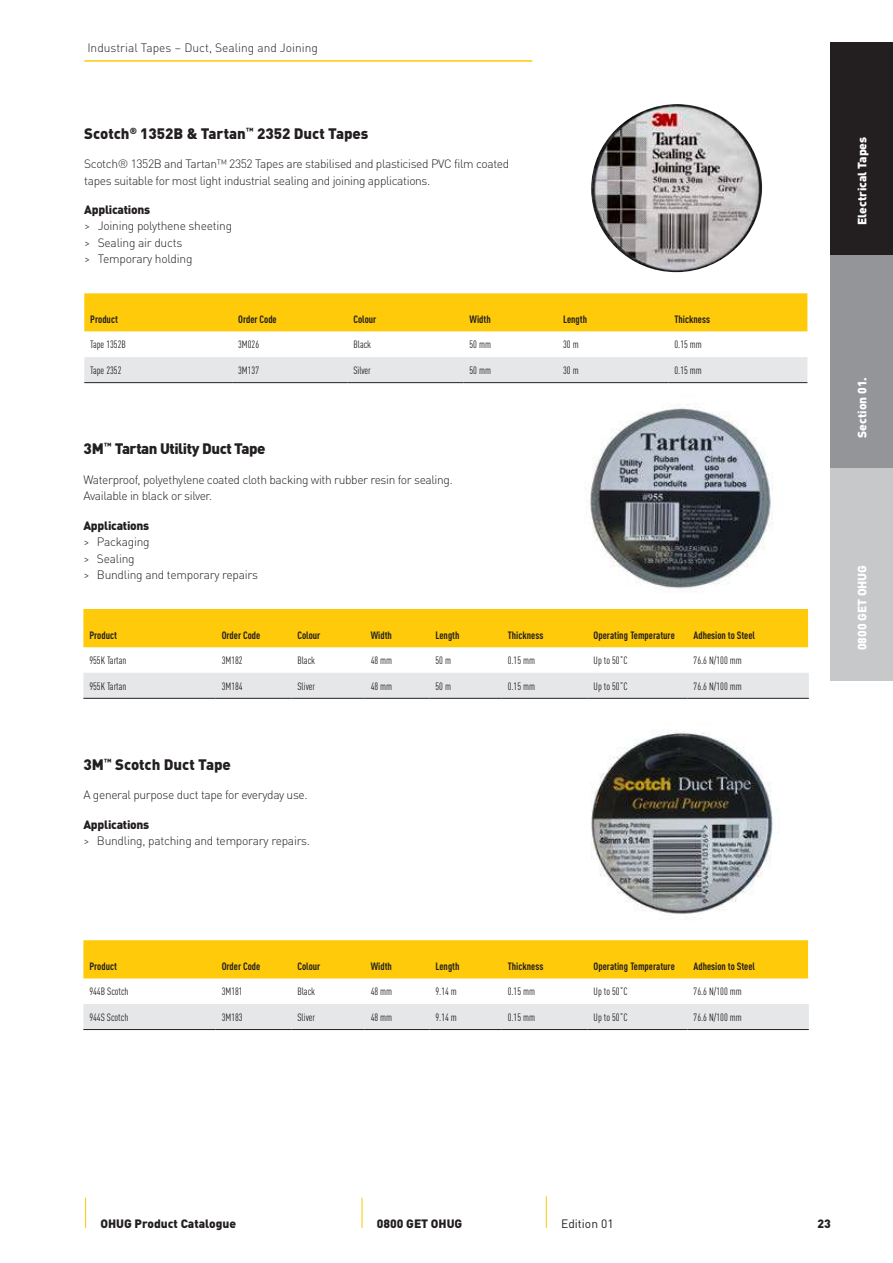
<style>
.page{position:relative;width:893px;height:1263px;background:#fff}
.page>*{position:absolute;margin:0;border:0;box-sizing:border-box;transform-origin:0 0}
.t1{font:900 15px "DIN Pro";color:#231f20}
.t2{font:900 15px "DIN Pro";letter-spacing:-.03em;color:#231f20}
.t3{font:300 12px/16.5px "DIN Pro";letter-spacing:-.03em;color:#231f20}
.t4{font:900 12px "DIN Pro";letter-spacing:-.02em;color:#231f20}
.t5{font:300 12px "DIN Pro";color:#231f20}
.t6{font:900 12px "DIN Pro";color:#fff}
.t7{font:900 12px "DIN Pro";color:#231f20}
.t8{font:12px "DIN Pro";color:#231f20}
.t9{font:condensed 10.5px "DIN Pro";color:#231f20}
.t10{font:700 condensed 10.5px "DIN Pro";color:#231f20}
</style>
<div class="page">
<div style="left:831px;top:468px;width:62px;height:212px;background:#c7c8ca"></div>
<div style="left:831px;top:255px;width:62px;height:213px;background:#939598"></div>
<div style="left:831px;top:43px;width:62px;height:212px;background:#231f20"></div>
<hr style="left:546px;top:1196px;width:1px;height:32px;background:#feca0a">
<hr style="left:361px;top:1198px;width:1px;height:30px;background:#feca0a">
<hr style="left:85px;top:1198px;width:1px;height:30px;background:#feca0a">
<div style="left:83px;top:609px;width:725px;height:38px;background:#feca0a"></div>
<div style="left:83px;top:673px;width:726px;height:25px;background:#e6e7e9"></div>
<hr style="left:83px;top:698px;width:133px;height:1px;background:#231f20">
<hr style="left:216px;top:698px;width:75px;height:1px;background:#231f20">
<hr style="left:291px;top:698px;width:74px;height:1px;background:#231f20">
<hr style="left:365px;top:698px;width:64px;height:1px;background:#231f20">
<hr style="left:429px;top:698px;width:73px;height:1px;background:#231f20">
<hr style="left:502px;top:698px;width:86px;height:1px;background:#231f20">
<hr style="left:588px;top:698px;width:100px;height:1px;background:#231f20">
<hr style="left:688px;top:698px;width:121px;height:1px;background:#231f20">
<div style="left:83px;top:940px;width:725px;height:38px;background:#feca0a"></div>
<div style="left:83px;top:1004px;width:726px;height:25px;background:#e6e7e9"></div>
<hr style="left:83px;top:1029px;width:133px;height:1px;background:#231f20">
<hr style="left:216px;top:1029px;width:75px;height:1px;background:#231f20">
<hr style="left:291px;top:1029px;width:74px;height:1px;background:#231f20">
<hr style="left:365px;top:1029px;width:64px;height:1px;background:#231f20">
<hr style="left:429px;top:1029px;width:73px;height:1px;background:#231f20">
<hr style="left:502px;top:1029px;width:86px;height:1px;background:#231f20">
<hr style="left:588px;top:1029px;width:100px;height:1px;background:#231f20">
<hr style="left:688px;top:1029px;width:121px;height:1px;background:#231f20">
<hr style="left:84px;top:60px;width:448px;height:2px;background:#feca0a">
<svg style="left:84px;top:293px;width:723px;height:89px"></svg>
<hr style="left:84px;top:382px;width:148px;height:1px;background:#231f20">
<hr style="left:232px;top:382px;width:115px;height:1px;background:#231f20">
<hr style="left:347px;top:382px;width:116px;height:1px;background:#231f20">
<hr style="left:463px;top:382px;width:94px;height:1px;background:#231f20">
<hr style="left:557px;top:382px;width:111px;height:1px;background:#231f20">
<hr style="left:668px;top:382px;width:139px;height:1px;background:#231f20">
<img style="left:591px;top:104px;width:171px;height:168px">
<img style="left:590px;top:731px;width:189px;height:187px">
<img style="left:590px;top:404px;width:184px;height:186px">
<p class="t5" style="left:87px;top:38px;width:232px">Industrial Tapes – Duct, Sealing and Joining</p>
<p class="t1" style="left:84px;top:121px;width:286px">Scotch<sup>®</sup> 1352B &amp; Tartan<sup>™</sup> 2352 Duct Tapes</p>
<p class="t3" style="left:84px;top:155px;width:426px">Scotch® 1352B and Tartan™ 2352 Tapes are stabilised and plasticised PVC film coated tapes suitable for most light industrial sealing and joining applications.</p>
<p class="t4" style="left:84px;top:200px;width:67px">Applications</p>
<p class="t3" style="left:84px;top:217px;width:149px">&gt; Joining polythene sheeting &gt; Sealing air ducts<br>&gt; Temporary holding</p>
<p class="t10" style="left:90px;top:312px;width:29px">Product</p>
<p class="t10" style="left:238px;top:312px;width:40px">Order Code</p>
<p class="t10" style="left:353px;top:312px;width:25px">Colour</p>
<p class="t10" style="left:469px;top:312px;width:23px">Width</p>
<p class="t10" style="left:563px;top:312px;width:26px">Length</p>
<p class="t10" style="left:674px;top:312px;width:37px">Thickness</p>
<p class="t9" style="left:90px;top:337px;width:37px">Tape 1352B</p>
<p class="t9" style="left:238px;top:337px;width:23px">3M026</p>
<p class="t9" style="left:353px;top:337px;width:19px">Black</p>
<p class="t9" style="left:469px;top:337px;width:23px">50 mm</p>
<p class="t9" style="left:563px;top:337px;width:17px">30 m</p>
<p class="t9" style="left:674px;top:337px;width:29px">0.15 mm</p>
<p class="t9" style="left:90px;top:363px;width:33px">Tape 2352</p>
<p class="t9" style="left:238px;top:363px;width:23px">3M137</p>
<p class="t9" style="left:353px;top:363px;width:19px">Silver</p>
<p class="t9" style="left:469px;top:363px;width:23px">50 mm</p>
<p class="t9" style="left:563px;top:363px;width:17px">30 m</p>
<p class="t9" style="left:674px;top:363px;width:29px">0.15 mm</p>
<p class="t2" style="left:83px;top:437px;width:184px">3M<sup>™</sup> Tartan Utility Duct Tape</p>
<p class="t3" style="left:83px;top:470px;width:371px">Waterproof, polyethylene coated cloth backing with rubber resin for sealing.<br>Available in black or silver.</p>
<p class="t4" style="left:83px;top:515px;width:67px">Applications</p>
<p class="t3" style="left:83px;top:533px;width:176px">&gt; Packaging<br>&gt; Sealing<br>&gt; Bundling and temporary repairs</p>
<p class="t10" style="left:89px;top:627px;width:29px">Product</p>
<p class="t10" style="left:222px;top:627px;width:40px">Order Code</p>
<p class="t10" style="left:297px;top:627px;width:25px">Colour</p>
<p class="t10" style="left:371px;top:627px;width:23px">Width</p>
<p class="t10" style="left:435px;top:627px;width:26px">Length</p>
<p class="t10" style="left:508px;top:627px;width:37px">Thickness</p>
<p class="t10" style="left:594px;top:627px;width:83px">Operating Temperature</p>
<p class="t10" style="left:694px;top:627px;width:63px">Adhesion to Steel</p>
<p class="t9" style="left:89px;top:653px;width:38px">955K Tartan</p>
<p class="t9" style="left:222px;top:653px;width:23px">3M182</p>
<p class="t9" style="left:297px;top:653px;width:19px">Black</p>
<p class="t9" style="left:371px;top:653px;width:23px">48 mm</p>
<p class="t9" style="left:435px;top:653px;width:17px">50 m</p>
<p class="t9" style="left:508px;top:653px;width:29px">0.15 mm</p>
<p class="t9" style="left:594px;top:653px;width:36px">Up to 50˚C</p>
<p class="t9" style="left:694px;top:653px;width:50px">76.6 N/100 mm</p>
<p class="t9" style="left:89px;top:679px;width:38px">955K Tartan</p>
<p class="t9" style="left:222px;top:679px;width:23px">3M184</p>
<p class="t9" style="left:297px;top:679px;width:19px">Sliver</p>
<p class="t9" style="left:371px;top:679px;width:23px">48 mm</p>
<p class="t9" style="left:435px;top:679px;width:17px">50 m</p>
<p class="t9" style="left:508px;top:679px;width:29px">0.15 mm</p>
<p class="t9" style="left:594px;top:679px;width:36px">Up to 50˚C</p>
<p class="t9" style="left:694px;top:679px;width:50px">76.6 N/100 mm</p>
<p class="t1" style="left:83px;top:753px;width:149px">3M<sup>™</sup> Scotch Duct Tape</p>
<p class="t3" style="left:83px;top:786px;width:226px">A general purpose duct tape for everyday use.</p>
<p class="t4" style="left:83px;top:815px;width:67px">Applications</p>
<p class="t3" style="left:83px;top:832px;width:228px">&gt; Bundling, patching and temporary repairs.</p>
<p class="t10" style="left:89px;top:958px;width:29px">Product</p>
<p class="t10" style="left:222px;top:958px;width:40px">Order Code</p>
<p class="t10" style="left:297px;top:958px;width:25px">Colour</p>
<p class="t10" style="left:371px;top:958px;width:23px">Width</p>
<p class="t10" style="left:435px;top:958px;width:26px">Length</p>
<p class="t10" style="left:508px;top:958px;width:37px">Thickness</p>
<p class="t10" style="left:594px;top:958px;width:83px">Operating Temperature</p>
<p class="t10" style="left:694px;top:958px;width:63px">Adhesion to Steel</p>
<p class="t9" style="left:89px;top:984px;width:41px">944B Scotch</p>
<p class="t9" style="left:222px;top:984px;width:23px">3M181</p>
<p class="t9" style="left:297px;top:984px;width:19px">Black</p>
<p class="t9" style="left:371px;top:984px;width:23px">48 mm</p>
<p class="t9" style="left:435px;top:984px;width:23px">9.14 m</p>
<p class="t9" style="left:508px;top:984px;width:29px">0.15 mm</p>
<p class="t9" style="left:594px;top:984px;width:36px">Up to 50˚C</p>
<p class="t9" style="left:694px;top:984px;width:50px">76.6 N/100 mm</p>
<p class="t9" style="left:89px;top:1010px;width:40px">944S Scotch</p>
<p class="t9" style="left:222px;top:1010px;width:23px">3M183</p>
<p class="t9" style="left:297px;top:1010px;width:19px">Sliver</p>
<p class="t9" style="left:371px;top:1010px;width:23px">48 mm</p>
<p class="t9" style="left:435px;top:1010px;width:23px">9.14 m</p>
<p class="t9" style="left:508px;top:1010px;width:29px">0.15 mm</p>
<p class="t9" style="left:594px;top:1010px;width:36px">Up to 50˚C</p>
<p class="t9" style="left:694px;top:1010px;width:50px">76.6 N/100 mm</p>
<p class="t6" style="left:852px;top:225px;width:90px;rotate:-90deg">Electrical Tapes</p>
<p class="t6" style="left:852px;top:438px;width:62px;rotate:-90deg">Section 01.</p>
<p class="t6" style="left:852px;top:650px;width:87px;rotate:-90deg">0800 GET OHUG</p>
<p class="t7" style="left:100px;top:1214px;width:137px">OHUG Product Catalogue</p>
<p class="t7" style="left:377px;top:1214px;width:87px">0800 GET OHUG</p>
<p class="t8" style="left:561px;top:1214px;width:54px">Edition 01</p>
<p class="t4" style="left:817px;top:1214px;width:15px">23</p>
</div>
